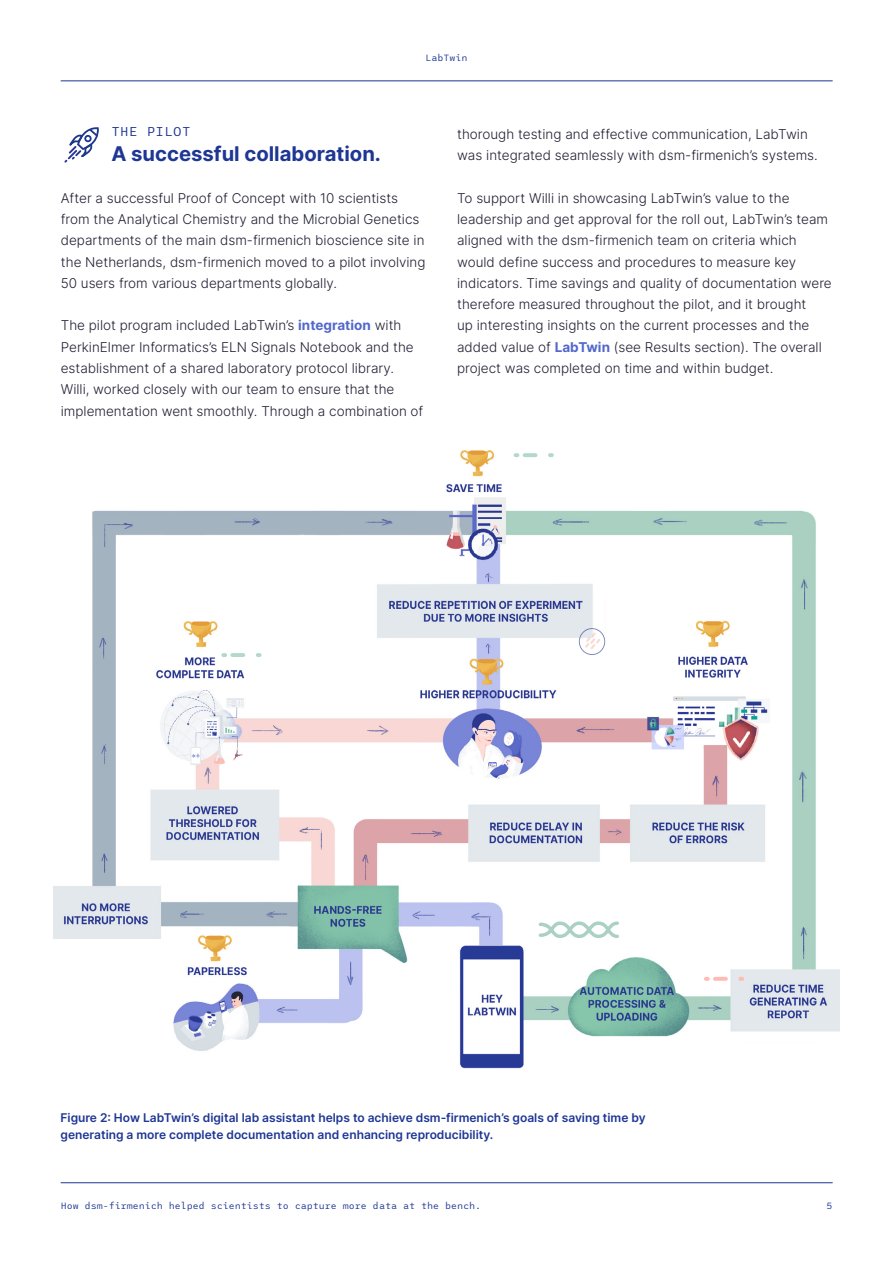
<style>
.page{position:relative;width:893px;height:1263px;background:#fff}
.page>*{position:absolute;margin:0;border:0;box-sizing:border-box;transform-origin:0 0}
.t1{font:700 20.25px "Inter";color:#1e3694}
.t2{font:300 13.5px/21.3px "Inter";color:#202034}
.t3{font:12.75px "League Mono";letter-spacing:.025em;color:#1e3694}
.t4{font:600 12px/16.8px "Inter";color:#1e3694}
.t5{font:9px "League Mono";color:#1e3694}
.s1{font-weight:700;color:#5368cb}
</style>
<div class="page">
<hr style="left:61px;top:81px;width:771px;height:1px;background:#1e3694">
<hr style="left:61px;top:1182px;width:771px;height:1px;background:#1e3694">
<img style="left:53px;top:450px;width:787px;height:619px">
<svg style="left:539px;top:921px;width:80px;height:17px"></svg>
<svg style="left:579px;top:628px;width:26px;height:27px"></svg>
<svg style="left:256px;top:653px;width:6px;height:4px"></svg>
<svg style="left:230px;top:653px;width:15px;height:4px"></svg>
<svg style="left:221px;top:653px;width:6px;height:4px"></svg>
<svg style="left:738px;top:977px;width:6px;height:4px"></svg>
<svg style="left:713px;top:977px;width:15px;height:4px"></svg>
<svg style="left:704px;top:977px;width:6px;height:4px"></svg>
<svg style="left:548px;top:453px;width:6px;height:4px"></svg>
<svg style="left:523px;top:453px;width:14px;height:4px"></svg>
<svg style="left:514px;top:453px;width:5px;height:4px"></svg>
<svg style="left:64px;top:127px;width:35px;height:36px"></svg>
<div style="left:84px;top:135px;width:8px;height:7px;border:2px solid #1e3694;border-radius:50%"></div>
<p class="t5" style="left:425px;top:51px;width:44px">LabTwin</p>
<p class="t3" style="left:111px;top:121px;width:81px">THE PILOT</p>
<h1 class="t1" style="left:111px;top:139px;width:271px">A successful collaboration.</h1>
<p class="t2" style="left:61px;top:187px;width:366px">After a successful Proof of Concept with 10 scientists from the Analytical Chemistry and the Microbial Genetics departments of the main dsm-firmenich bioscience site in the Netherlands, dsm-firmenich moved to a pilot involving 50 users from various departments globally.</p>
<p class="t2" style="left:61px;top:315px;width:364px">The pilot program included LabTwin’s <span class="s1">integration</span> with PerkinElmer Informatics’s ELN Signals Notebook and the establishment of a shared laboratory protocol library.<br>Willi, worked closely with our team to ensure that the implementation went smoothly. Through a combination of</p>
<p class="t2" style="left:457px;top:123px;width:362px">thorough testing and effective communication, LabTwin was integrated seamlessly with dsm-firmenich’s systems.</p>
<p class="t2" style="left:457px;top:187px;width:376px">To support Willi in showcasing LabTwin’s value to the leadership and get approval for the roll out, LabTwin’s team aligned with the dsm-firmenich team on criteria which would define success and procedures to measure key indicators. Time savings and quality of documentation were therefore measured throughout the pilot, and it brought<br>up interesting insights on the current processes and the added value of <span class="s1">LabTwin</span> (see Results section). The overall project was completed on time and within budget.</p>
<p class="t4" style="left:61px;top:1109px;width:587px">Figure 2: How LabTwin’s digital lab assistant helps to achieve dsm-firmenich’s goals of saving time by generating a more complete documentation and enhancing reproducibility.</p>
<p class="t5" style="left:61px;top:1199px;width:422px">How dsm-firmenich helped scientists to capture more data at the bench.</p>
<p class="t5" style="left:826px;top:1199px;width:8px">5</p>
</div>
